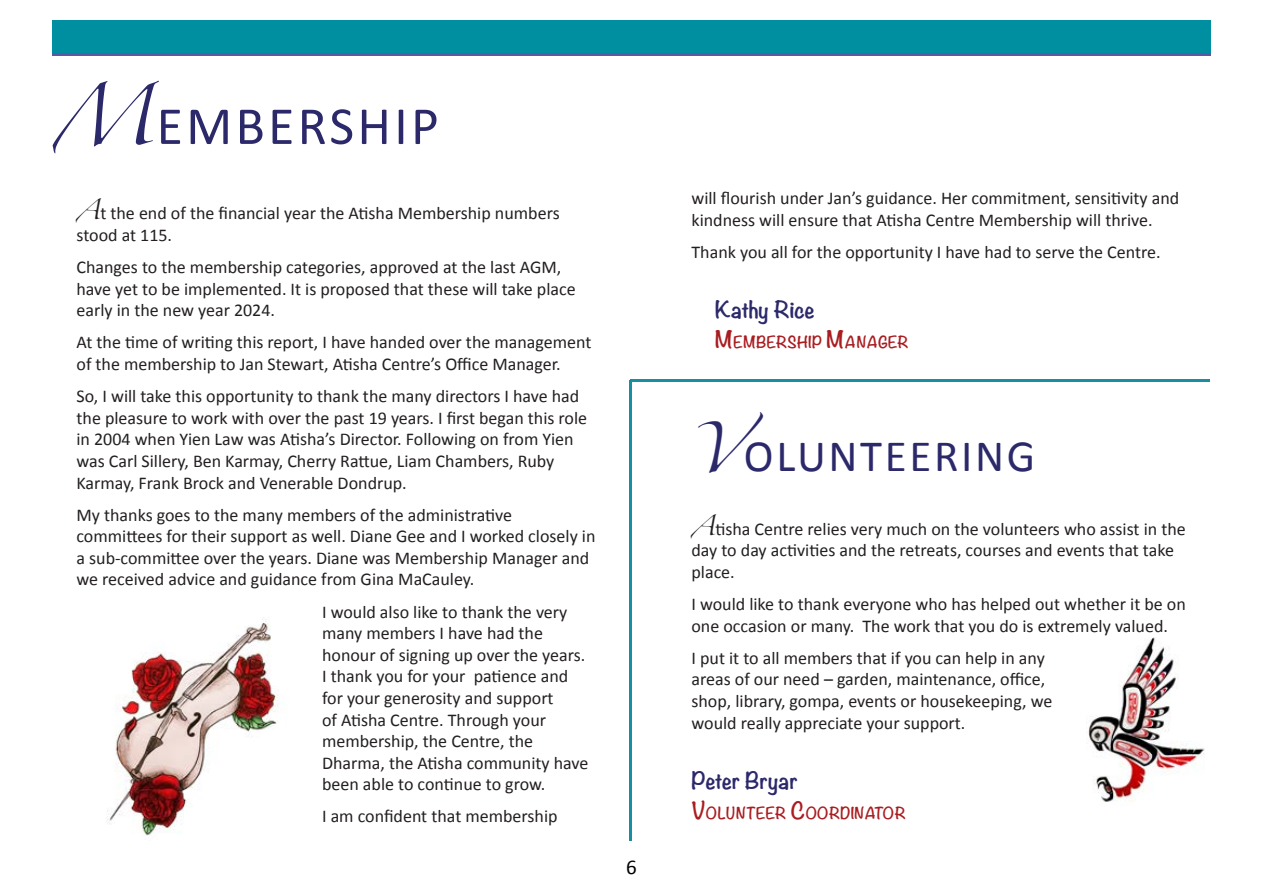
<style>
.page{position:relative;width:1263px;height:893px;background:#fff}
.page>*{position:absolute;margin:0;border:0;box-sizing:border-box;transform-origin:0 0}
.Page_Heading{font:54px "Calibri";letter-spacing:.06em;color:#2c296b}
.Page_Heading-2{font:45px "Calibri";letter-spacing:.06em;color:#2c296b}
.Signature{font:700 21px "Noteworthy";letter-spacing:-.01em;color:#2c296b}
.t1{font:21px "Calibri";color:#000}
.t2{font:18px/21.6px "Calibri";color:#231f20}
.Job_Title{font:700 14.7px "Noteworthy";color:#a91d21}
.s1{font-family:"Zapfino"}
.s2{font-size:21px}
</style>
<div class="page">
<svg style="left:52px;top:52px;width:1158px;height:4px;background:#4765a4"></svg>
<div style="left:52px;top:20px;width:1158px;height:32px;background:#008fa1"></div>
<hr style="left:630px;top:380px;width:2px;height:460px;background:#1690a1">
<img style="left:106px;top:619px;width:172px;height:217px">
<img style="left:1086px;top:638px;width:118px;height:164px">
<hr style="left:630px;top:379px;width:580px;height:3px;background:#1690a1">
<p class="Page_Heading" style="left:51px;top:92px;width:389px"><span class="s1">M</span>EMBERSHIP</p>
<p class="t2" style="left:76px;top:203px;width:485px"><span class="s1">A</span>t the end of the financial year the Atisha Membership numbers stood at 115.</p>
<p class="t2" style="left:77px;top:256px;width:501px">Changes to the membership categories, approved at the last AGM, have yet to be implemented. It is proposed that these will take place early in the new year 2024.</p>
<p class="t2" style="left:77px;top:332px;width:516px">At the time of writing this report, I have handed over the management of the membership to Jan Stewart, Atisha Centre’s Office Manager.</p>
<p class="t2" style="left:77px;top:385px;width:512px">So, I will take this opportunity to thank the many directors I have had the pleasure to work with over the past 19 years. I first began this role in 2004 when Yien Law was Atisha’s Director. Following on from Yien was Carl Sillery, Ben Karmay, Cherry Rattue, Liam Chambers, Ruby Karmay, Frank Brock and Venerable Dondrup.</p>
<p class="t2" style="left:77px;top:504px;width:520px">My thanks goes to the many members of the administrative committees for their support as well. Diane Gee and I worked closely in a sub-committee over the years. Diane was Membership Manager and we received advice and guidance from Gina MaCauley.</p>
<p class="t2" style="left:322px;top:601px;width:268px">I would also like to thank the very many members I have had the honour of signing up over the years.<br>I thank you for your patience and for your generosity and support<br>of Atisha Centre. Through your membership, the Centre, the<br>Dharma, the Atisha community have been able to continue to grow.</p>
<p class="t2" style="left:322px;top:806px;width:237px">I am confident that membership</p>
<p class="t1" style="left:626px;top:854px;width:12px">6</p>
<p class="t2" style="left:691px;top:187px;width:489px">will flourish under Jan’s guidance. Her commitment, sensitivity and kindness will ensure that Atisha Centre Membership will thrive.</p>
<p class="t2" style="left:691px;top:241px;width:471px">Thank you all for the opportunity I have had to serve the Centre.</p>
<p class="Signature" style="left:715px;top:291px;width:101px">Kathy Rice</p>
<p class="Job_Title" style="left:715px;top:329px;width:195px"><span class="s2">M</span>EMBERSHIP <span class="s2">M</span>ANAGER</p>
<p class="Page_Heading-2" style="left:691px;top:428px;width:346px"><span class="s1">V</span>OLUNTEERING</p>
<p class="t2" style="left:691px;top:518px;width:496px"><span class="s1">A</span>tisha Centre relies very much on the volunteers who assist in the day to day activities and the retreats, courses and events that take place.</p>
<p class="t2" style="left:691px;top:593px;width:496px">I would like to thank everyone who has helped out whether it be on one occasion or many. The work that you do is extremely valued.</p>
<p class="t2" style="left:691px;top:647px;width:362px">I put it to all members that if you can help in any areas of our need – garden, maintenance, office, shop, library, gompa, events or housekeeping, we would really appreciate your support.</p>
<p class="Signature" style="left:691px;top:762px;width:108px">Peter Bryar</p>
<p class="Job_Title" style="left:691px;top:800px;width:216px"><span class="s2">V</span>OLUNTEER <span class="s2">C</span>OORDINATOR</p>
</div>
